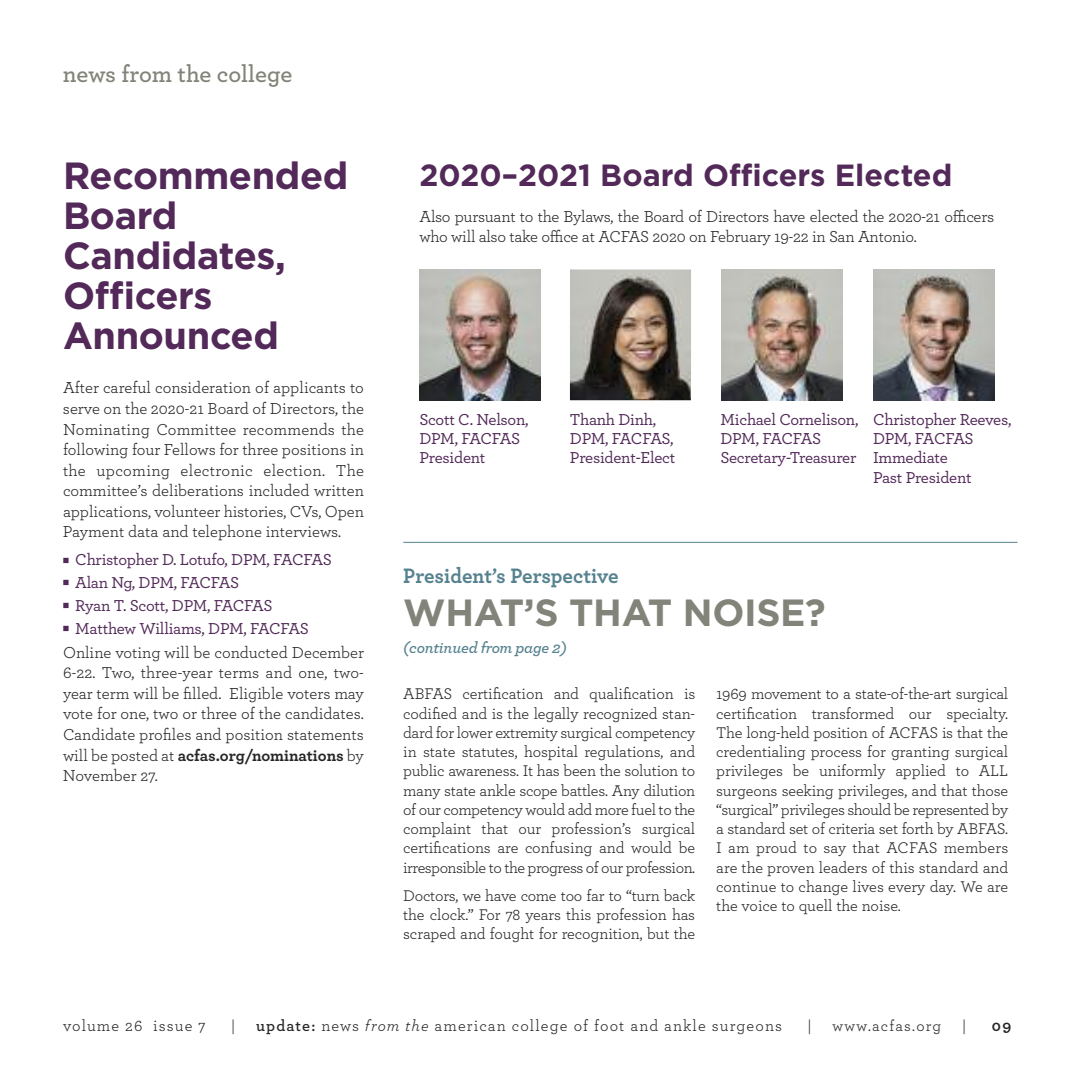
<style>
.page{position:relative;width:1071px;height:1071px;background:#fff}
.page>*{position:absolute;margin:0;border:0;box-sizing:border-box;transform-origin:0 0}
.t1{font:700 37.8px/39.9px "Gotham";letter-spacing:-.01em;color:#522958}
.t2{font:700 37.8px "Gotham";letter-spacing:-.01em;color:#828379}
.t3{font:700 30.62px "Gotham";color:#522958}
.t4{font:600 24.32px "Archer";color:#828379}
.t5{font:700 21.88px "Archer";color:#56828f;scale:.95 1}
.t6{font:16.62px/20.5px "Archer";letter-spacing:-.015em;color:#272526;text-align:justify}
.t7{font:500 16.62px/19.2px "Archer";letter-spacing:-.015em;color:#522958}
.t8{font:16.1px/19.2px "Archer";letter-spacing:-.005em;color:#272526;text-align:justify}
.t9{font:16.1px "Archer";letter-spacing:.07em;color:#272526}
.t10{font:italic 600 16.1px "Archer";letter-spacing:-.015em;color:#56828f}
.t11{font:16.1px "Archer";letter-spacing:.065em;color:#272526}
.t12{font:15.75px "Archer";letter-spacing:.08em;color:#272526}
.t13{font:700 15.75px "Archer";color:#272526}
.s1{font-weight:700}
.s2{font-weight:600}
.s3{font-style:italic}
</style>
<div class="page">
<img style="left:873px;top:270px;width:121px;height:130px">
<img style="left:419px;top:270px;width:122px;height:130px">
<img style="left:570px;top:269px;width:121px;height:131px">
<img style="left:721px;top:270px;width:121px;height:130px">
<hr style="left:403px;top:542px;width:615px;height:1px;background:#56828f">
<h3 class="t4" style="left:63px;top:66px;width:231px">news from the college</h3>
<h1 class="t1" style="left:63px;top:159px;width:287px">recommended<br>Board candidates, officers announced</h1>
<p class="t6" style="left:63px;top:379px;width:303px">After careful consideration of applicants to serve on the 2020-21 Board of Directors, the Nominating Committee recommends the following four Fellows for three positions in the upcoming electronic election. The committee’s deliberations included written applications, volunteer histories, CVs, Open Payment data and telephone interviews.</p>
<p class="t7" style="left:75px;top:550px;width:258px;line-height:22.8px">Christopher D. Lotufo, DPM, FACFAS<br>Alan Ng, DPM, FACFAS<br>Ryan T. Scott, DPM, FACFAS<br>Matthew Williams, DPM, FACFAS</p>
<p class="t6" style="left:63px;top:644px;width:303px">Online voting will be conducted December 6-22. Two, three-year terms and one, two&shy;year term will be filled. Eligible voters may vote for one, two or three of the candidates.<br>Candidate profiles and position statements will be posted at <span class="s1">acfas.org/nominations</span> by November 27.</p>
<h2 class="t3" style="left:419px;top:164px;width:534px">2020–2021 Board officers elected</h2>
<p class="t6" style="left:419px;top:208px;width:576px">Also pursuant to the Bylaws, the Board of Directors have elected the 2020-21 officers who will also take office at ACFAS 2020 on February 19-22 in San Antonio.</p>
<p class="t7" style="left:419px;top:411px;width:111px">Scott C. Nelson,<br>DPM, FACFAS<br>President</p>
<p class="t7" style="left:720px;top:411px;width:140px">Michael Cornelison,<br>DPM, FACFAS<br>Secretary-Treasurer</p>
<p class="t7" style="left:873px;top:411px;width:140px">Christopher Reeves,<br>DPM, FACFAS<br>Immediate<br>Past President</p>
<p class="t7" style="left:570px;top:411px;width:107px">Thanh Dinh,<br>DPM, FACFAS,<br>President-Elect</p>
<h3 class="t5" style="left:403px;top:568px;width:228px">President’s Perspective</h3>
<h1 class="t2" style="left:403px;top:600px;width:424px">What’s that Noise?</h1>
<p class="t10" style="left:403px;top:642px;width:165px">(continued from page 2)</p>
<p class="t8" style="left:403px;top:686px;width:294px">ABFAS certification and qualification is codified and is the legally recognized stan&shy;dard for lower extremity surgical competency in state statutes, hospital regulations, and public awareness. It has been the solution to many state ankle scope battles. Any dilution of our competency would add more fuel to the complaint that our profession’s surgical certifications are confusing and would be irresponsible to the progress of our profession.</p>
<p class="t8" style="left:403px;top:887px;width:294px">Doctors, we have come too far to “turn back the clock.” For 78 years this profession has scraped and fought for recognition, but the</p>
<p class="t8" style="left:716px;top:686px;width:294px">1969 movement to a state-of-the-art surgical certification transformed our specialty.<br>The long-held position of ACFAS is that the credentialing process for granting surgical privileges be uniformly applied to ALL surgeons seeking privileges, and that those “surgical” privileges should be represented by a standard set of criteria set forth by ABFAS.<br>I am proud to say that ACFAS members are the proven leaders of this standard and continue to change lives every day. We are the voice to quell the noise.</p>
<p class="t11" style="left:63px;top:1021px;width:144px">volume 26 issue 7</p>
<p class="t12" style="left:231px;top:1021px;width:6px">|</p>
<p class="t9" style="left:256px;top:1021px;width:527px"><span class="s2">update:</span> news <span class="s3">from the</span> american college of foot and ankle surgeons</p>
<p class="t12" style="left:808px;top:1021px;width:6px">|</p>
<p class="t12" style="left:832px;top:1021px;width:110px">www.acfas.org</p>
<p class="t12" style="left:962px;top:1021px;width:6px">|</p>
<p class="t13" style="left:992px;top:1021px;width:21px">09</p>
</div>
